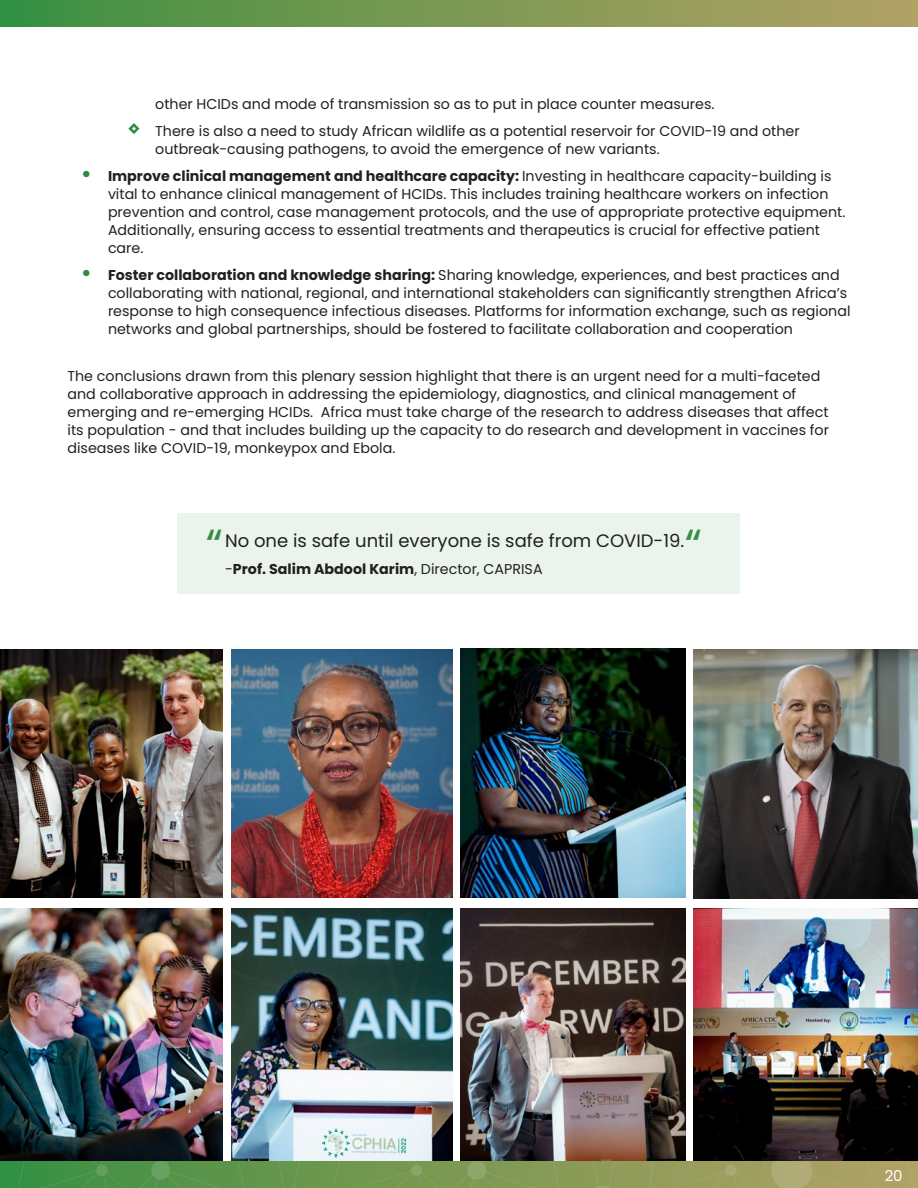
<style>
.page{position:relative;width:918px;height:1188px;background:#fff}
.page>*{position:absolute;margin:0;border:0;box-sizing:border-box;transform-origin:0 0}
.t1{font:45px "Poppins";color:#348f41}
.t2{font:18px "Poppins";color:#231f20}
.t3{font:15px "Poppins";color:#fff}
.t4{font:14.25px/18px "Poppins";color:#231f20}
.t5{font:700 14.25px "Poppins";color:#231f20}
.s1{font-weight:700;font-size:21px;color:#2e8c42}
.s2{font-weight:700}
.s3{font-weight:400}
</style>
<div class="page">
<img style="left:0;top:1161px;width:918px;height:27px">
<div style="left:0;top:0;width:918px;height:27px;background:linear-gradient(to right,#3c9142,#b6a165)"></div>
<div style="left:178px;top:513px;width:562px;height:81px;background:#eaf4ec"></div>
<img style="left:0;top:649px;width:223px;height:248px">
<img style="left:0;top:909px;width:223px;height:252px">
<img style="left:694px;top:649px;width:224px;height:250px">
<img style="left:461px;top:909px;width:224px;height:252px">
<img style="left:231px;top:649px;width:222px;height:248px">
<img style="left:461px;top:648px;width:224px;height:249px">
<img style="left:694px;top:909px;width:224px;height:252px">
<img style="left:231px;top:909px;width:222px;height:252px">
<p class="t4" style="left:155px;top:96px;width:561px">other HCIDs and mode of transmission so as to put in place counter measures.</p>
<p class="t4" style="left:155px;top:123px;width:646px;text-indent:-27px"><span class="s1">◊</span> There is also a need to study African wildlife as a potential reservoir for COVID-19 and other outbreak-causing pathogens, to avoid the emergence of new variants.</p>
<p class="t4" style="left:108px;top:168px;width:739px;text-indent:-27px"><span class="s1">•</span> <span class="s2">Improve clinical management and healthcare capacity:</span> Investing in healthcare capacity-building is vital to enhance clinical management of HCIDs. This includes training healthcare workers on infection prevention and control, case management protocols, and the use of appropriate protective equipment.<br>Additionally, ensuring access to essential treatments and therapeutics is crucial for effective patient care.</p>
<p class="t4" style="left:108px;top:267px;width:744px;text-indent:-27px"><span class="s1">•</span> <span class="s2">Foster collaboration and knowledge sharing:</span> Sharing knowledge, experiences, and best practices and collaborating with national, regional, and international stakeholders can significantly strengthen Africa’s response to high consequence infectious diseases. Platforms for information exchange, such as regional networks and global partnerships, should be fostered to facilitate collaboration and cooperation</p>
<p class="t4" style="left:68px;top:367px;width:763px">The conclusions drawn from this plenary session highlight that there is an urgent need for a multi-faceted and collaborative approach in addressing the epidemiology, diagnostics, and clinical management of emerging and re-emerging HCIDs. Africa must take charge of the research to address diseases that affect its population - and that includes building up the capacity to do research and development in vaccines for diseases like COVID-19, monkeypox and Ebola.</p>
<p class="t1" style="left:206px;top:520px;width:19px">“</p>
<p class="t1" style="left:685px;top:520px;width:19px">“</p>
<p class="t2" style="left:225px;top:530px;width:461px">No one is safe until everyone is safe from COVID-19.</p>
<p class="t5" style="left:225px;top:561px;width:319px"><span class="s3">-</span>Prof. Salim Abdool Karim<span class="s3">, Director, CAPRISA</span></p>
<p class="t3" style="left:885px;top:1167px;width:20px">20</p>
</div>
